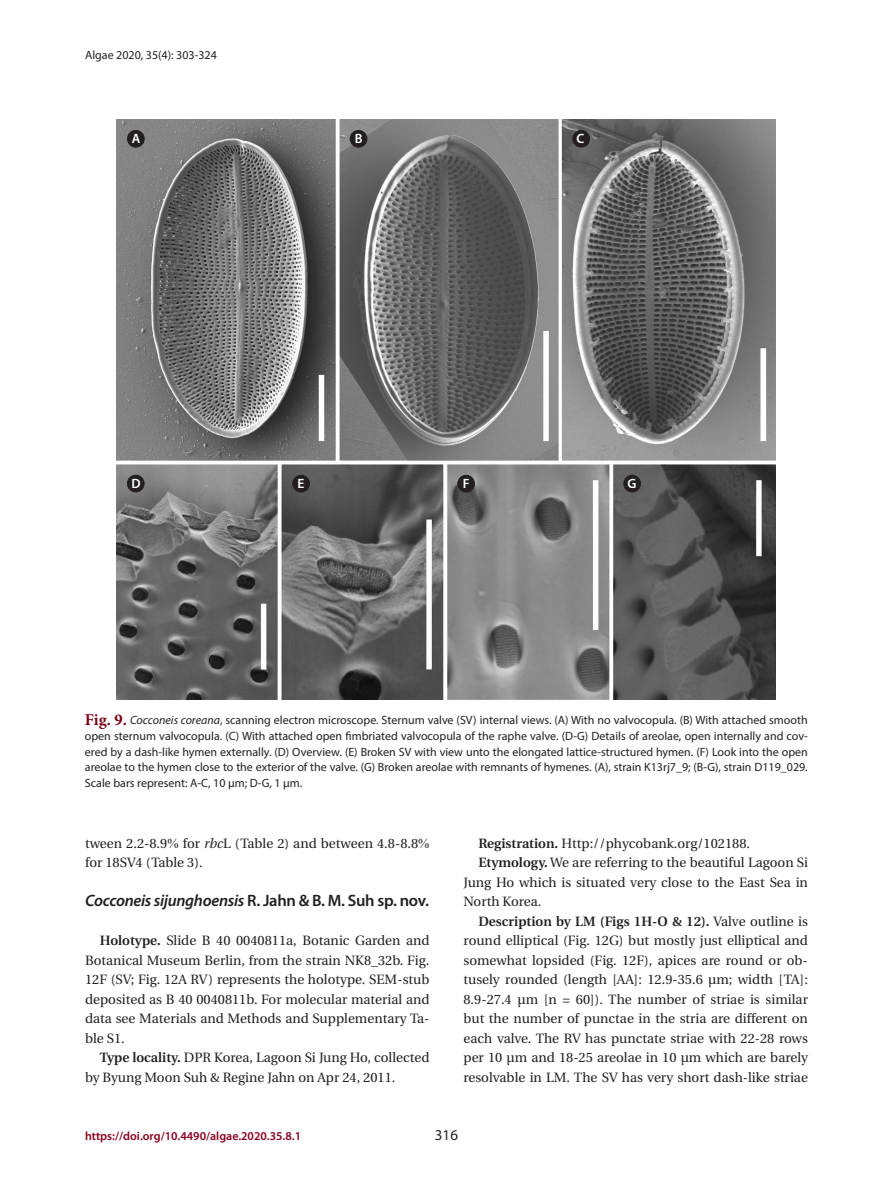
<style>
.page{position:relative;width:893px;height:1191px;background:#fff}
.page>*{position:absolute;margin:0;border:0;box-sizing:border-box;transform-origin:0 0}
.중제목_기준선격자{font:italic 600 16.5px "Myriad Pro";letter-spacing:-.02em;color:#231f20}
.t1{font:15px "Myriad Pro";color:#231f20}
.본문내용_공통{font:13.5px/19.5px "Utopia";color:#231f20;text-align:justify}
.t2{font:600 13.5px "Myriad Pro";color:#fff}
.테이블_이미지_캡션{font:12px/15.8px "Myriad Pro";color:#231f20;text-align:justify}
.t3{font:600 12px "Myriad Pro";color:#8a011f}
.s1{font-family:"Minion Pro";font-weight:700;font-size:16.5px;color:#790015}
.s2{font-style:italic}
.s3{font-family:"Times New Roman"}
.s4{font-style:normal}
.s5{font-weight:600}
</style>
<div class="page">
<img style="left:117px;top:120px;width:659px;height:579px">
<div style="left:127px;top:130px;width:17px;height:17px;background:#231f20;border-radius:50%"></div>
<div style="left:127px;top:130px;width:17px;height:17px;border:1px solid #231f20;border-radius:50%"></div>
<div style="left:573px;top:130px;width:16px;height:17px;background:#231f20;border-radius:50%"></div>
<div style="left:573px;top:130px;width:17px;height:17px;border:1px solid #231f20;border-radius:50%"></div>
<div style="left:127px;top:475px;width:17px;height:17px;background:#231f20;border-radius:50%"></div>
<div style="left:127px;top:475px;width:17px;height:17px;border:1px solid #231f20;border-radius:50%"></div>
<div style="left:350px;top:130px;width:17px;height:17px;background:#231f20;border-radius:50%"></div>
<div style="left:350px;top:130px;width:17px;height:17px;border:1px solid #231f20;border-radius:50%"></div>
<div style="left:293px;top:475px;width:16px;height:17px;background:#231f20;border-radius:50%"></div>
<div style="left:293px;top:475px;width:17px;height:17px;border:1px solid #231f20;border-radius:50%"></div>
<div style="left:624px;top:475px;width:16px;height:17px;background:#231f20;border-radius:50%"></div>
<div style="left:624px;top:475px;width:17px;height:17px;border:1px solid #231f20;border-radius:50%"></div>
<div style="left:458px;top:475px;width:16px;height:17px;background:#231f20;border-radius:50%"></div>
<div style="left:458px;top:475px;width:17px;height:17px;border:1px solid #231f20;border-radius:50%"></div>
<p class="테이블_이미지_캡션" style="left:85px;top:47px;width:133px">Algae 2020, 35(4): 303-324</p>
<p class="t2" style="left:132px;top:130px;width:10px">A</p>
<p class="t2" style="left:577px;top:130px;width:9px">C</p>
<p class="t2" style="left:355px;top:130px;width:9px">B</p>
<p class="t2" style="left:132px;top:475px;width:11px">D</p>
<p class="t2" style="left:297px;top:475px;width:8px">E</p>
<p class="t2" style="left:463px;top:475px;width:8px">F</p>
<p class="t2" style="left:627px;top:475px;width:10px">G</p>
<p class="테이블_이미지_캡션" style="left:85px;top:712px;width:724px"><span class="s1">Fig. 9.</span> <span class="s2">Cocconeis coreana</span>, scanning electron microscope. Sternum valve (SV) internal views. (A) With no valvocopula. (B) With attached smooth open sternum valvocopula. (C) With attached open fimbriated valvocopula of the raphe valve. (D-G) Details of areolae, open internally and cov&shy;ered by a dash-like hymen externally. (D) Overview. (E) Broken SV with view unto the elongated lattice-structured hymen. (F) Look into the open areolae to the hymen close to the exterior of the valve. (G) Broken areolae with remnants of hymenes. (A), strain K13rj7_9; (B-G), strain D119_029.<br>Scale bars represent: A-C, 10 µm; D-G, 1 µm.</p>
<p class="본문내용_공통" style="left:85px;top:833px;width:346px">tween 2.2-8.9<span class="s3">%</span> for <span class="s2">rbc</span>L (Table 2) and between 4.8-8.8<span class="s3">% </span>for 18SV4 (Table 3).</p>
<p class="중제목_기준선격자" style="left:85px;top:890px;width:345px">Cocconeis sijunghoensis <span class="s4">R. Jahn &amp; B. M. Suh sp. nov.</span></p>
<p class="본문내용_공통" style="left:85px;top:931px;width:346px;text-indent:15px"><span class="s5">Holotype.</span> Slide B 40 0040811a, Botanic Garden and Botanical Museum Berlin, from the strain NK8_32b. Fig.<br>12F (SV; Fig. 12A RV) represents the holotype. SEM-stub deposited as B 40 0040811b. For molecular material and data see Materials and Methods and Supplementary Ta&shy;ble S1.</p>
<p class="본문내용_공통" style="left:85px;top:1048px;width:346px;text-indent:15px"><span class="s5">Type locality.</span> DPR Korea, Lagoon Si Jung Ho, collected by Byung Moon Suh &amp; Regine Jahn on Apr 24, 2011.</p>
<p class="본문내용_공통" style="left:478px;top:833px;width:273px"><span class="s5">Registration.</span> Http://phycobank.org/102188.</p>
<p class="본문내용_공통" style="left:463px;top:853px;width:346px;text-indent:15px"><span class="s5">Etymology.</span> We are referring to the beautiful Lagoon Si Jung Ho which is situated very close to the East Sea in North Korea.</p>
<p class="본문내용_공통" style="left:463px;top:911px;width:346px;text-indent:15px"><span class="s5">Description by LM (Figs 1H-O &amp; 12).</span> Valve outline is round elliptical (Fig. 12G) but mostly just elliptical and somewhat lopsided (Fig. 12F), apices are round or ob&shy;tusely rounded (length [AA]: 12.9-35.6 µm; width [TA]:<br>8.9-27.4 µm [n = 60]). The number of striae is similar but the number of punctae in the stria are different on each valve. The RV has punctate striae with 22-28 rows per 10 µm and 18-25 areolae in 10 µm which are barely resolvable in LM. The SV has very short dash-like striae</p>
<p class="t3" style="left:85px;top:1128px;width:218px">https://doi.org/10.4490/algae.2020.35.8.1</p>
<p class="t1" style="left:435px;top:1125px;width:25px">316</p>
</div>
